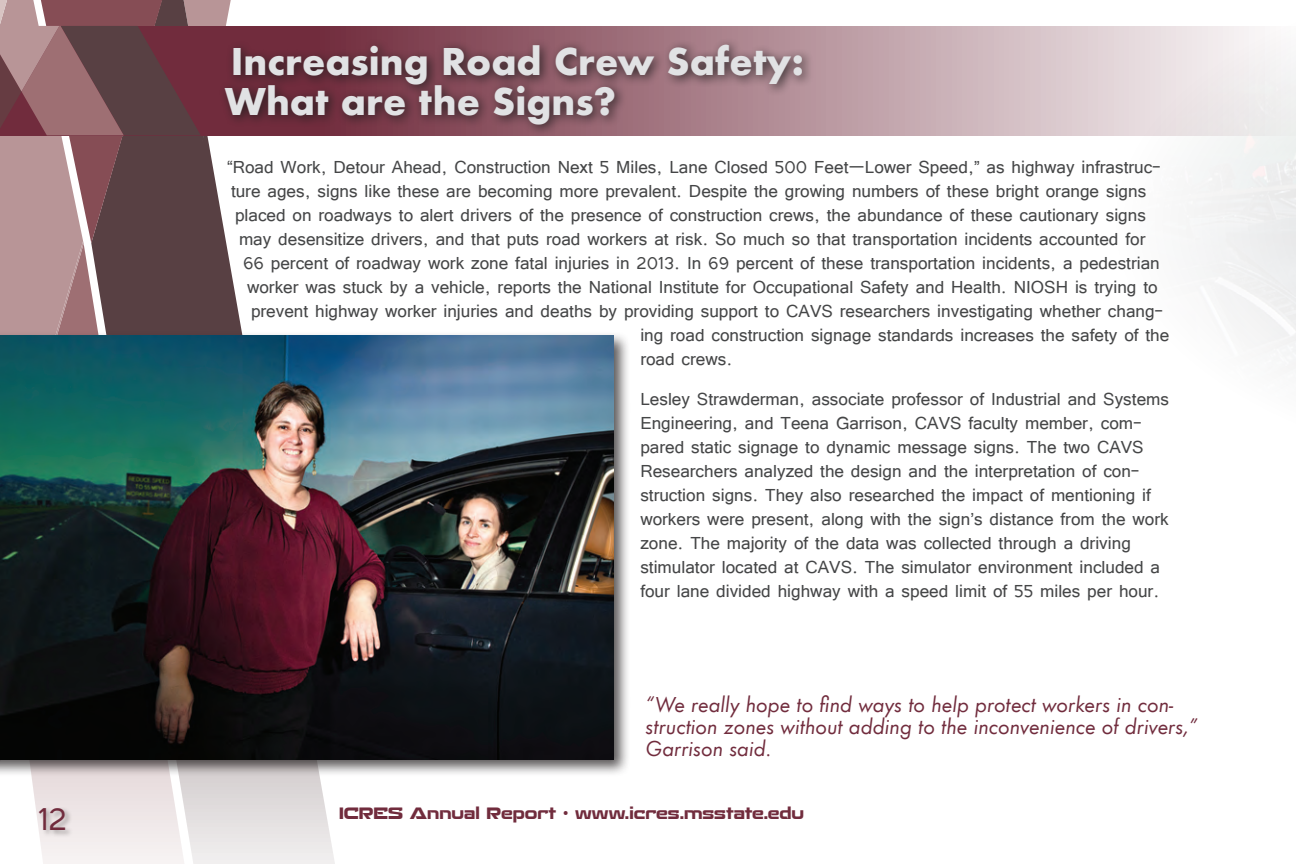
<style>
.page{position:relative;width:1296px;height:864px;background:#fff}
.page>*{position:absolute;margin:0;border:0;box-sizing:border-box;transform-origin:0 0}
.t1{font:40px "Tunga";color:#712c3d}
.t2{font:700 36px/40px "Futura ND";color:#e1e2e4}
.t3{font:22px/24px "Tunga";color:#454647}
.t4{font:italic 20px/22px "Futura ND Book";color:#712c3d}
.t5{font:700 16px "Recharge Rg";color:#712c3d}
</style>
<div class="page">
<svg style="left:190px;top:777px;width:145px;height:87px;background:#e5e1e1"></svg>
<svg style="left:31px;top:777px;width:159px;height:87px;fill:#f0e9ea"></svg>
<svg style="left:238px;top:26px;width:871px;height:109px;background:#c2a5ac"></svg>
<svg style="left:0;top:0;width:238px;height:331px;background:#825f63"></svg>
<div style="left:38px;top:807px;width:36px;height:31px;background:#231f20;opacity:.35"></div>
<div style="left:327px;top:795px;width:489px;height:40px;background:#fff"></div>
<div style="left:0;top:331px;width:630px;height:446px;background:#231f20;opacity:.75"></div>
<img style="left:0;top:336px;width:613px;height:423px">
<div style="left:218px;top:38px;width:596px;height:99px;background:#231f20;opacity:.85"></div>
<div style="left:216px;top:149px;width:964px;height:464px;background:#fff;opacity:.4"></div>
<h2 class="t2" style="left:225px;top:41px;width:581px">Increasing Road Crew Safety:<br>What are the Signs?</h2>
<p class="t3" style="left:227px;top:154px;width:935px">“Road Work, Detour Ahead, Construction Next 5 Miles, Lane Closed 500 Feet—Lower Speed,” as highway infrastruc-</p>
<p class="t3" style="left:231px;top:178px;width:917px">ture ages, signs like these are becoming more prevalent. Despite the growing numbers of these bright orange signs</p>
<p class="t3" style="left:235px;top:202px;width:912px">placed on roadways to alert drivers of the presence of construction crews, the abundance of these cautionary signs</p>
<p class="t3" style="left:239px;top:226px;width:908px">may desensitize drivers, and that puts road workers at risk. So much so that transportation incidents accounted for</p>
<p class="t3" style="left:243px;top:250px;width:918px">66 percent of roadway work zone fatal injuries in 2013. In 69 percent of these transportation incidents, a pedestrian</p>
<p class="t3" style="left:247px;top:274px;width:912px">worker was stuck by a vehicle, reports the National Institute for Occupational Safety and Health. NIOSH is trying to</p>
<p class="t3" style="left:251px;top:298px;width:914px">prevent highway worker injuries and deaths by providing support to CAVS researchers investigating whether chang-</p>
<p class="t3" style="left:640px;top:322px;width:531px">ing road construction signage standards increases the safety of the</p>
<p class="t3" style="left:640px;top:346px;width:94px">road crews.</p>
<p class="t3" style="left:640px;top:386px;width:530px">Lesley Strawderman, associate professor of Industrial and Systems Engineering, and Teena Garrison, CAVS faculty member, com&shy;pared static signage to dynamic message signs. The two CAVS Researchers analyzed the design and the interpretation of con&shy;struction signs. They also researched the impact of mentioning if workers were present, along with the sign’s distance from the work zone. The majority of the data was collected through a driving stimulator located at CAVS. The simulator environment included a four lane divided highway with a speed limit of 55 miles per hour.</p>
<p class="t4" style="left:646px;top:694px;width:554px">“We really hope to find ways to help protect workers in con&shy;struction zones without adding to the inconvenience of drivers,”<br>Garrison said.</p>
<h1 class="t1" style="left:38px;top:793px;width:31px">12</h1>
<p class="t5" style="left:339px;top:804px;width:467px">ICRES Annual Report • www.icres.msstate.edu</p>
</div>
